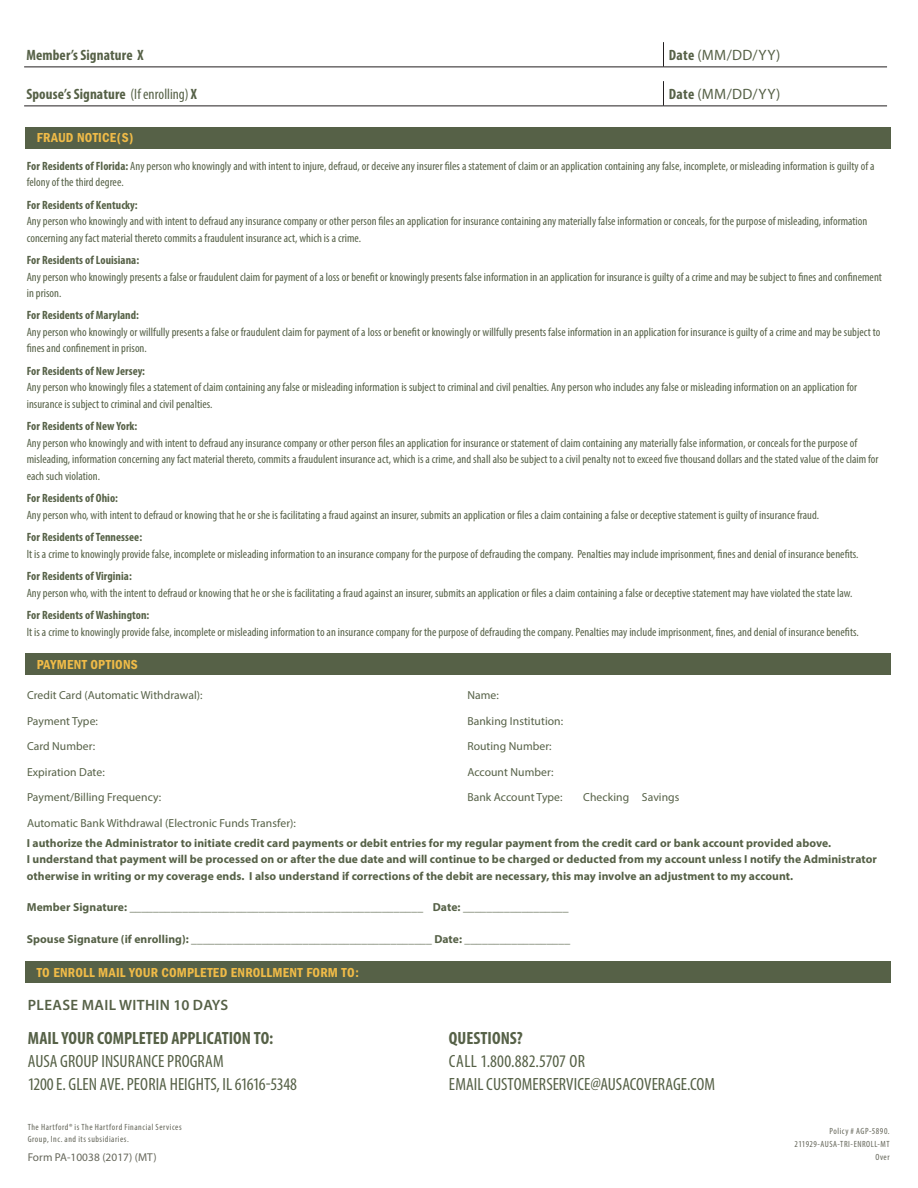
<style>
.page{position:relative;width:918px;height:1188px;background:#fff}
.page>*{position:absolute;margin:0;border:0;box-sizing:border-box;transform-origin:0 0}
.t1{font:condensed 17.7px/23.1px "Myriad Pro";color:#566147}
.t2{font:700 condensed 17.7px "Myriad Pro";color:#566147}
.t3{font:700 condensed 15px "Myriad Pro";letter-spacing:.005em;color:#566147}
.t4{font:15px "Myriad Pro";letter-spacing:.025em;color:#566147}
.t5{font:600 15px "Myriad Pro";letter-spacing:.025em;color:#566147}
.t6{font:600 condensed 13.5px "Franklin Gothic";letter-spacing:.015em;color:#f0bb48}
.t7{font:condensed 12px/16.5px "Myriad Pro";letter-spacing:.005em;color:#566147}
.t8{font:700 11.7px/16.5px "Myriad Pro";letter-spacing:.005em;color:#566147}
.t9{font:11.7px "Myriad Pro";letter-spacing:.005em;color:#566147}
.t10{font:11.4px "Myriad Pro";letter-spacing:.005em;color:#65665a}
.t11{font:condensed 9px/12.8px "Myriad Pro";letter-spacing:.06em;color:#65665a}
.s1{font-weight:700;font-stretch:condensed}
.s2{font-weight:400}
.s3{font-weight:700}
</style>
<div class="page">
<div style="left:25px;top:127px;width:866px;height:21px;background:#566147"></div>
<div style="left:25px;top:961px;width:866px;height:21px;background:#566147"></div>
<div style="left:25px;top:653px;width:866px;height:22px;background:#566147"></div>
<hr style="left:24px;top:67px;width:639px;height:1px;background:#231f20">
<hr style="left:663px;top:67px;width:224px;height:1px;background:#231f20">
<svg style="left:663px;top:42px;width:1px;height:25px"></svg>
<hr style="left:24px;top:106px;width:639px;height:1px;background:#231f20">
<hr style="left:663px;top:106px;width:224px;height:1px;background:#231f20">
<svg style="left:663px;top:81px;width:1px;height:25px"></svg>
<p class="t3" style="left:27px;top:46px;width:119px">Member’s Signature X</p>
<p class="t4" style="left:669px;top:46px;width:113px"><span class="s1">Date</span> (MM/DD/YY)</p>
<p class="t3" style="left:27px;top:85px;width:172px">Spouse’s Signature <span class="s2">(If enrolling)</span> X</p>
<p class="t4" style="left:669px;top:85px;width:113px"><span class="s1">Date</span> (MM/DD/YY)</p>
<p class="t6" style="left:37px;top:130px;width:98px">FRAUD NOTICE(S)</p>
<p class="t7" style="left:27px;top:157px;width:849px"><span class="s3">For Residents of Florida:</span> Any person who knowingly and with intent to injure, defraud, or deceive any insurer files a statement of claim or an application containing any false, incomplete, or misleading information is guilty of a felony of the third degree.</p>
<p class="t7" style="left:27px;top:196px;width:842px"><span class="s3">For Residents of Kentucky:<br></span>Any person who knowingly and with intent to defraud any insurance company or other person files an application for insurance containing any materially false information or conceals, for the purpose of misleading, information concerning any fact material thereto commits a fraudulent insurance act, which is a crime.</p>
<p class="t7" style="left:27px;top:252px;width:857px"><span class="s3">For Residents of Louisiana:<br></span>Any person who knowingly presents a false or fraudulent claim for payment of a loss or benefit or knowingly presents false information in an application for insurance is guilty of a crime and may be subject to fines and confinement in prison.</p>
<p class="t7" style="left:27px;top:307px;width:855px"><span class="s3">For Residents of Maryland:<br></span>Any person who knowingly or willfully presents a false or fraudulent claim for payment of a loss or benefit or knowingly or willfully presents false information in an application for insurance is guilty of a crime and may be subject to fines and confinement in prison.</p>
<p class="t7" style="left:27px;top:363px;width:832px"><span class="s3">For Residents of New Jersey:<br></span>Any person who knowingly files a statement of claim containing any false or misleading information is subject to criminal and civil penalties. Any person who includes any false or misleading information on an application for insurance is subject to criminal and civil penalties.</p>
<p class="t7" style="left:27px;top:418px;width:853px"><span class="s3">For Residents of New York:<br></span>Any person who knowingly and with intent to defraud any insurance company or other person files an application for insurance or statement of claim containing any materially false information, or conceals for the purpose of misleading, information concerning any fact material thereto, commits a fraudulent insurance act, which is a crime, and shall also be subject to a civil penalty not to exceed five thousand dollars and the stated value of the claim for each such violation.</p>
<p class="t7" style="left:27px;top:490px;width:794px"><span class="s3">For Residents of Ohio:<br></span>Any person who, with intent to defraud or knowing that he or she is facilitating a fraud against an insurer, submits an application or files a claim containing a false or deceptive statement is guilty of insurance fraud.</p>
<p class="t7" style="left:27px;top:529px;width:833px"><span class="s3">For Residents of Tennessee:<br></span>It is a crime to knowingly provide false, incomplete or misleading information to an insurance company for the purpose of defrauding the company. Penalties may include imprisonment, fines and denial of insurance benefits.</p>
<p class="t7" style="left:27px;top:568px;width:827px"><span class="s3">For Residents of Virginia:<br></span>Any person who, with the intent to defraud or knowing that he or she is facilitating a fraud against an insurer, submits an application or files a claim containing a false or deceptive statement may have violated the state law.</p>
<p class="t7" style="left:27px;top:607px;width:834px"><span class="s3">For Residents of Washington:<br></span>It is a crime to knowingly provide false, incomplete or misleading information to an insurance company for the purpose of defrauding the company. Penalties may include imprisonment, fines, and denial of insurance benefits.</p>
<p class="t6" style="left:37px;top:657px;width:103px">PAYMENT OPTIONS</p>
<p class="t9" style="left:27px;top:688px;width:177px">Credit Card (Automatic Withdrawal):</p>
<p class="t9" style="left:27px;top:714px;width:72px">Payment Type:</p>
<p class="t9" style="left:27px;top:739px;width:70px">Card Number:</p>
<p class="t9" style="left:27px;top:765px;width:79px">Expiration Date:</p>
<p class="t9" style="left:27px;top:790px;width:136px">Payment/Billing Frequency:</p>
<p class="t9" style="left:27px;top:815px;width:270px">Automatic Bank Withdrawal (Electronic Funds Transfer):</p>
<p class="t9" style="left:467px;top:688px;width:33px">Name:</p>
<p class="t9" style="left:467px;top:714px;width:97px">Banking Institution:</p>
<p class="t9" style="left:467px;top:739px;width:86px">Routing Number:</p>
<p class="t9" style="left:467px;top:765px;width:88px">Account Number:</p>
<p class="t9" style="left:467px;top:790px;width:97px">Bank Account Type:</p>
<p class="t9" style="left:583px;top:790px;width:98px">Checking Savings</p>
<p class="t8" style="left:27px;top:834px;width:852px">I authorize the Administrator to initiate credit card payments or debit entries for my regular payment from the credit card or bank account provided above.<br>I understand that payment will be processed on or after the due date and will continue to be charged or deducted from my account unless I notify the Administrator otherwise in writing or my coverage ends. I also understand if corrections of the debit are necessary, this may involve an adjustment to my account.</p>
<p class="t8" style="left:27px;top:899px;width:543px">Member Signature: __________________________________________________ Date: __________________</p>
<p class="t8" style="left:27px;top:930px;width:545px">Spouse Signature (if enrolling): _________________________________________ Date: __________________</p>
<p class="t6" style="left:37px;top:964px;width:324px">TO ENROLL MAIL YOUR COMPLETED ENROLLMENT FORM TO:</p>
<p class="t5" style="left:28px;top:996px;width:202px">PLEASE MAIL WITHIN 10 DAYS</p>
<p class="t2" style="left:28px;top:1027px;width:247px">MAIL YOUR COMPLETED APPLICATION TO:</p>
<p class="t1" style="left:28px;top:1050px;width:197px">AUSA GROUP INSURANCE PROGRAM</p>
<p class="t1" style="left:28px;top:1073px;width:271px">1200 E. GLEN AVE. PEORIA HEIGHTS, IL 61616-5348</p>
<p class="t11" style="left:28px;top:1120px;width:155px">The Hartford® is The Hartford Financial Services<br>Group, Inc. and its subsidiaries.</p>
<p class="t1" style="left:449px;top:1026px;width:268px"><span class="s3">QUESTIONS?<br></span>CALL 1.800.882.5707 OR<br>EMAIL CUSTOMERSERVICE@AUSACOVERAGE.COM</p>
<p class="t11" style="left:830px;top:1125px;width:62px">Policy # AGP-5890.</p>
<p class="t11" style="left:795px;top:1138px;width:97px">211929-AUSA-TRI-ENROLL-MT</p>
<p class="t10" style="left:28px;top:1151px;width:131px">Form PA-10038 (2017) (MT)</p>
<p class="t11" style="left:875px;top:1150px;width:16px">Over</p>
</div>
